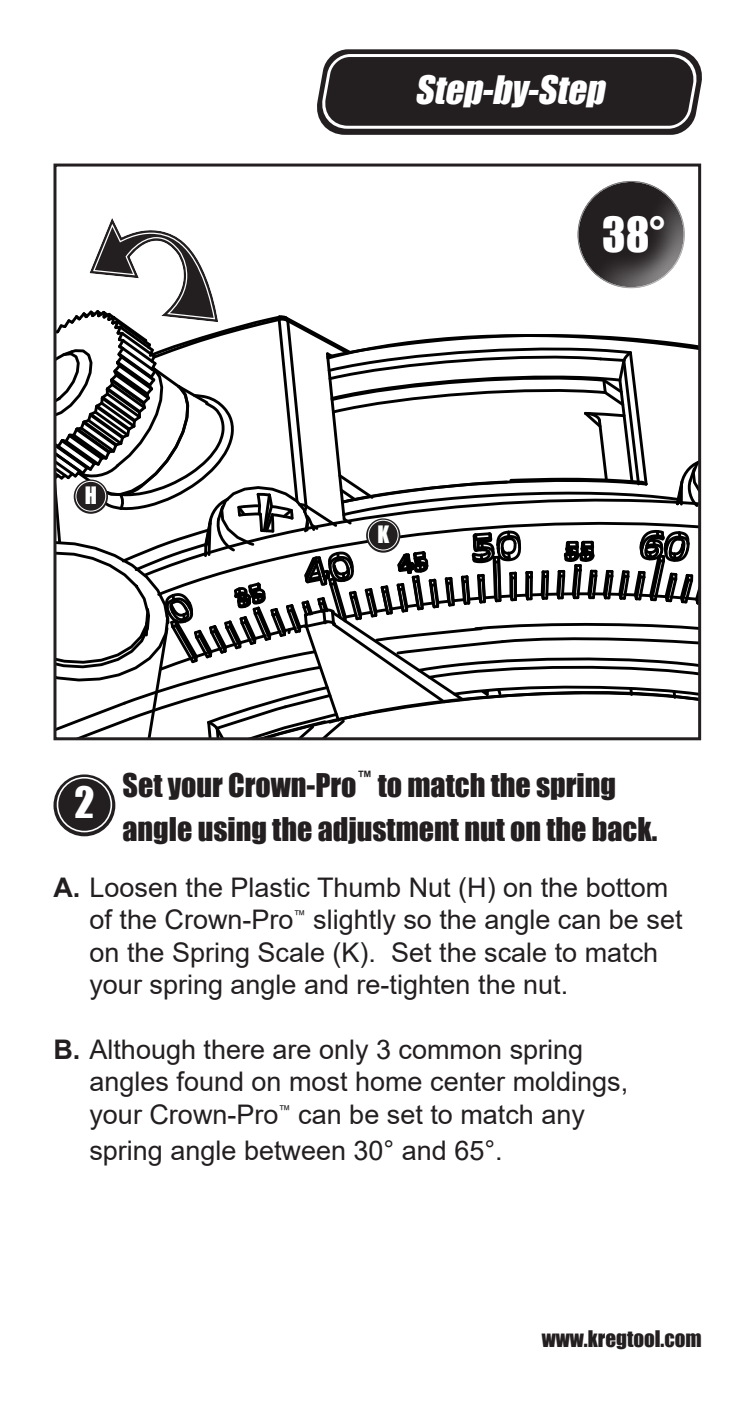
<style>
.page{position:relative;width:756px;height:1404px;background:#fff}
.page>*{position:absolute;margin:0;border:0;box-sizing:border-box;transform-origin:0 0}
.t1{font:44.4px "Impact";color:#fff}
.t2{font:39.9px "Impact";color:#fff}
.t3{font:italic 36px "Impact";color:#fff}
.t4{font:30px "Impact";color:#231f20}
.t5{font:27px "Arial";color:#231f20}
.t6{font:21.9px "Impact";color:#fff}
.t7{font:21px "Impact";color:#231f20}
.t8{font:700 15.6px "Arial";color:#231f20}
.s1{font-weight:700}
</style>
<div class="page">
<svg style="left:317px;top:49px;width:385px;height:86px;background:#3b3839"></svg>
<div style="left:53px;top:774px;width:62px;height:62px;background:#231f20;border-radius:50%"></div>
<div style="left:57px;top:777px;width:55px;height:55px;border:2px solid #fff;border-radius:50%"></div>
<svg style="left:55px;top:181px;width:646px;height:558px"></svg>
<div style="left:578px;top:181px;width:112px;height:111px;background:#fff;opacity:.75"></div>
<svg style="left:366px;top:518px;width:34px;height:35px"></svg>
<div style="left:368px;top:520px;width:31px;height:30px;border:1px solid #fff;border-radius:50%"></div>
<svg style="left:74px;top:480px;width:34px;height:34px"></svg>
<div style="left:76px;top:481px;width:30px;height:31px;border:1px solid #fff;border-radius:50%"></div>
<p class="t3" style="left:415px;top:62px;width:200px">Step-by-Step</p>
<p class="t6" style="left:85px;top:478px;width:14px">H</p>
<p class="t6" style="left:377px;top:517px;width:13px">K</p>
<p class="t1" style="left:602px;top:201px;width:64px">38°</p>
<p class="t4" style="left:122px;top:762px;width:236px">Set your Crown-Pro</p>
<p class="t8" style="left:357px;top:766px;width:17px">™</p>
<p class="t4" style="left:378px;top:762px;width:240px">to match the spring</p>
<p class="t4" style="left:122px;top:805px;width:536px">angle using the adjustment nut on the back.</p>
<p class="t5" style="left:53px;top:869px;width:616px"><span class="s1">A.</span> Loosen the Plastic Thumb Nut (H) on the bottom</p>
<p class="t5" style="left:89px;top:901px;width:595px">of the Crown-Pro<sup>™</sup> slightly so the angle can be set</p>
<p class="t5" style="left:89px;top:934px;width:570px">on the Spring Scale (K). Set the scale to match</p>
<p class="t5" style="left:89px;top:966px;width:480px">your spring angle and re-tighten the nut.</p>
<p class="t5" style="left:53px;top:1031px;width:531px"><span class="s1">B.</span> Although there are only 3 common spring</p>
<p class="t5" style="left:89px;top:1063px;width:540px">angles found on most home center moldings,</p>
<p class="t5" style="left:89px;top:1096px;width:497px">your Crown-Pro<sup>™</sup> can be set to match any</p>
<p class="t5" style="left:89px;top:1132px;width:415px">spring angle between 30° and 65°.</p>
<p class="t2" style="left:75px;top:772px;width:21px">2</p>
<p class="t7" style="left:542px;top:1323px;width:162px">www.kregtool.com</p>
</div>
